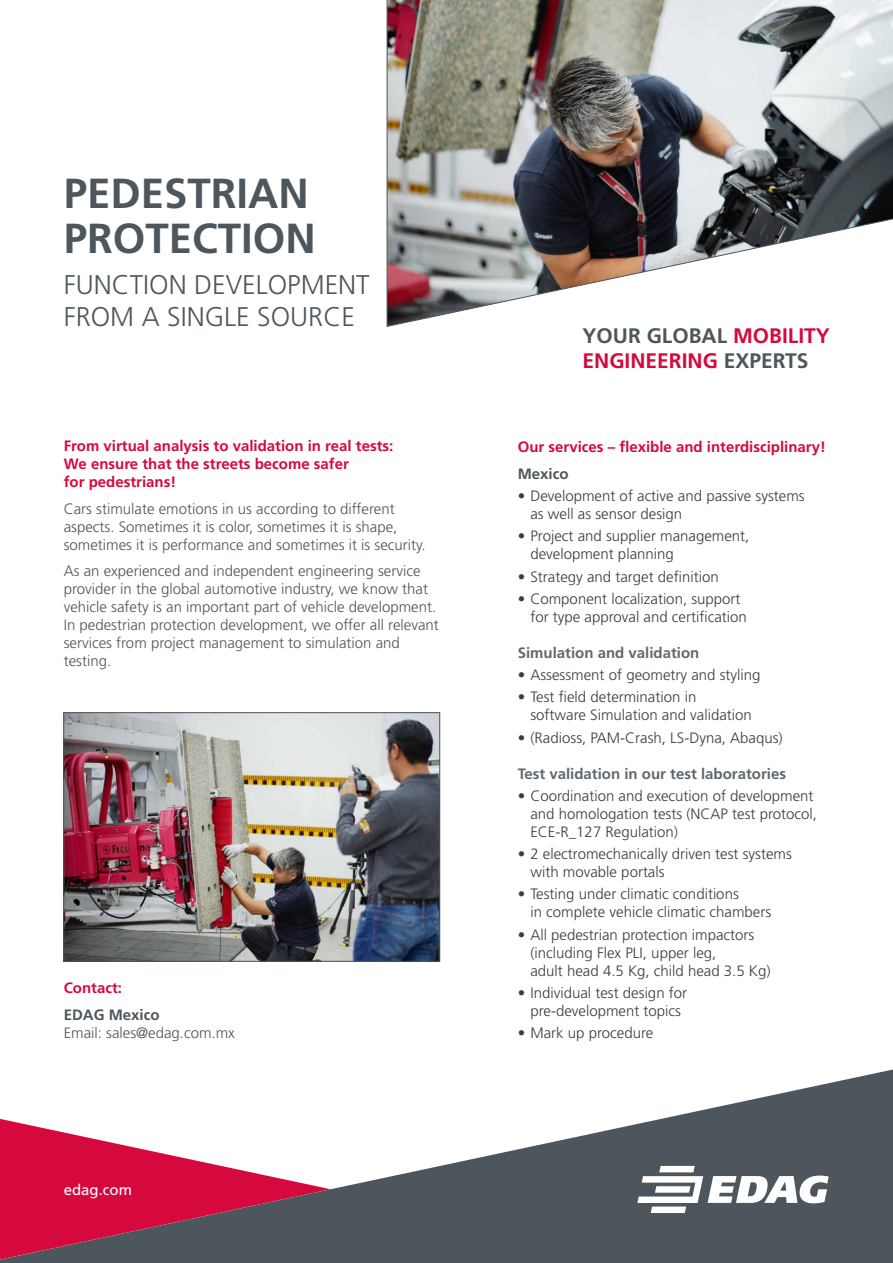
<style>
.page{position:relative;width:893px;height:1263px;background:#fff}
.page>*{position:absolute;margin:0;border:0;box-sizing:border-box;transform-origin:0 0}
.t1{font:700 42px/45px "Frutiger LT Std";color:#4c565c}
.t2{font:300 27px/32.4px "Frutiger LT Std";color:#4c565c}
.t3{font:700 21px/25.2px "Frutiger LT Std";color:#d5093e}
.t4{font:300 15px/18px "Frutiger LT Std";color:#3c3c3b}
.t5{font:300 15px/18px "Frutiger LT Std";color:#4c565c}
.t6{font:700 15px/18px "Frutiger LT Std";color:#d5093e}
.t7{font:700 15px "Frutiger LT Std";color:#5e686f}
.t8{font:700 15px "Frutiger LT Std";color:#4c565c}
.t9{font:15px "Frutiger LT Std";color:#fff}
.s1{color:#4c565c}
</style>
<div class="page">
<svg style="left:0;top:1069px;width:893px;height:194px;fill:#4c565c"></svg>
<svg style="left:0;top:1119px;width:331px;height:140px"></svg>
<img style="left:387px;top:0;width:506px;height:327px">
<svg style="left:637px;top:1166px;width:192px;height:47px"></svg>
<img style="left:65px;top:714px;width:373px;height:246px">
<div style="left:63px;top:712px;width:377px;height:250px;border:1px solid #4c565c"></div>
<h1 class="t1" style="left:64px;top:171px;width:254px">PEDESTRIAN<br>PROTECTION</h1>
<h2 class="t2" style="left:64px;top:269px;width:308px">FUNCTION DEVELOPMENT<br>FROM A SINGLE SOURCE</h2>
<p class="t6" style="left:64px;top:437px;width:331px">From virtual analysis to validation in real tests:<br>We ensure that the streets become safer<br>for pedestrians!</p>
<p class="t5" style="left:64px;top:500px;width:363px">Cars stimulate emotions in us according to different aspects. Sometimes it is color, sometimes it is shape, sometimes it is performance and sometimes it is security.</p>
<p class="t5" style="left:64px;top:562px;width:377px">As an experienced and independent engineering service provider in the global automotive industry, we know that vehicle safety is an important part of vehicle development.<br>In pedestrian protection development, we offer all relevant services from project management to simulation and testing.</p>
<p class="t6" style="left:64px;top:979px;width:60px">Contact:</p>
<p class="t8" style="left:64px;top:1006px;width:97px">EDAG Mexico</p>
<p class="t5" style="left:64px;top:1024px;width:173px">Email: sales@edag.com.mx</p>
<p class="t9" style="left:64px;top:1181px;width:70px">edag.com</p>
<h3 class="t3" style="left:583px;top:323px;width:249px"><span class="s1">YOUR GLOBAL</span> MOBILITY<br>ENGINEERING <span class="s1">EXPERTS</span></h3>
<p class="t6" style="left:518px;top:438px;width:310px">Our services – flexible and interdisciplinary!</p>
<p class="t8" style="left:518px;top:465px;width:52px">Mexico</p>
<p class="t4" style="left:530px;top:487px;width:276px;text-indent:-13px">• Development of active and passive systems as well as sensor design</p>
<p class="t4" style="left:530px;top:527px;width:220px;text-indent:-13px">• Project and supplier management, development planning</p>
<p class="t4" style="left:518px;top:568px;width:203px">• Strategy and target definition</p>
<p class="t4" style="left:530px;top:590px;width:218px;text-indent:-13px">• Component localization, support for type approval and certification</p>
<p class="t7" style="left:518px;top:644px;width:183px">Simulation and validation</p>
<p class="t4" style="left:518px;top:666px;width:244px">• Assessment of geometry and styling</p>
<p class="t4" style="left:530px;top:688px;width:223px;text-indent:-13px">• Test field determination in software Simulation and validation</p>
<p class="t4" style="left:518px;top:729px;width:267px">• (Radioss, PAM-Crash, LS-Dyna, Abaqus)</p>
<p class="t7" style="left:518px;top:765px;width:270px">Test validation in our test laboratories</p>
<p class="t4" style="left:530px;top:787px;width:288px;text-indent:-13px">• Coordination and execution of development and homologation tests (NCAP test protocol,<br>ECE-R_127 Regulation)</p>
<p class="t4" style="left:530px;top:845px;width:263px;text-indent:-13px">• 2 electromechanically driven test systems with movable portals</p>
<p class="t4" style="left:530px;top:885px;width:242px;text-indent:-13px">• Testing under climatic conditions<br>in complete vehicle climatic chambers</p>
<p class="t4" style="left:530px;top:926px;width:242px;text-indent:-13px">• All pedestrian protection impactors (including Flex PLI, upper leg,<br>adult head 4.5 Kg, child head 3.5 Kg)</p>
<p class="t4" style="left:518px;top:984px;width:171px;text-align:center">• Individual test design for pre-development topics</p>
<p class="t4" style="left:518px;top:1024px;width:137px">• Mark up procedure</p>
</div>
